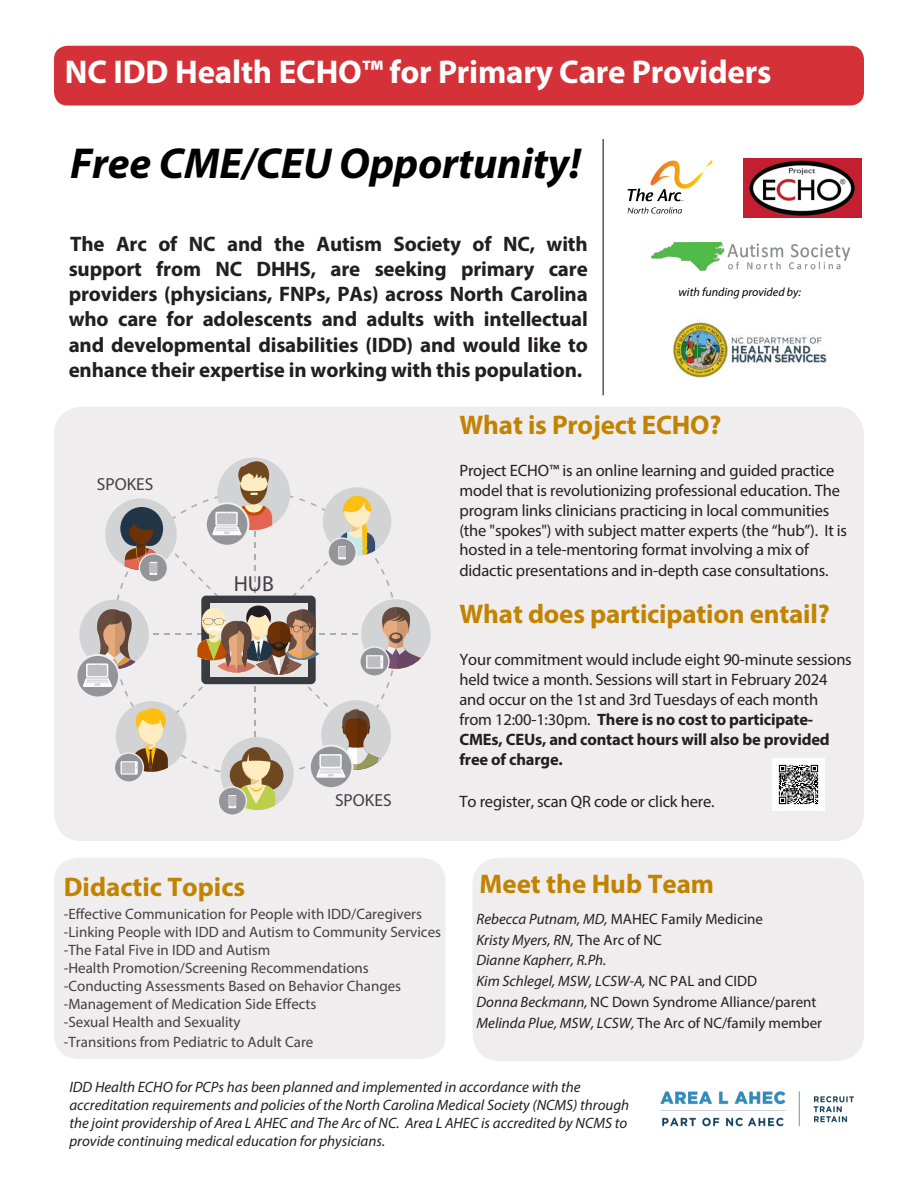
<style>
.page{position:relative;width:918px;height:1188px;background:#fff}
.page>*{position:absolute;margin:0;border:0;box-sizing:border-box;transform-origin:0 0}
.t1{font:italic 700 43.5px "Myriad Pro";letter-spacing:-.005em;color:#000}
.t2{font:700 33px "Myriad Pro";letter-spacing:-.005em;color:#fff}
.t3{font:700 27px "Myriad Pro";letter-spacing:-.005em;color:#c18300}
.t4{font:21.75px "Myriad Pro";color:#414042}
.t5{font:700 21px/25.2px "Myriad Pro";letter-spacing:-.01em;color:#231f20;text-align:justify}
.t6{font:17.4px "Myriad Pro";color:#414042}
.t7{font:16.5px/20.1px "Myriad Pro";letter-spacing:-.01em;color:#231f20}
.t8{font:italic 15px/20.9px "Myriad Pro";color:#231f20}
.t9{font:15px/18px "Myriad Pro";color:#414042}
.t10{font:italic 12px "Myriad Pro";color:#000}
.s1{font-weight:700}
.s2{font-style:normal}
</style>
<div class="page">
<div style="left:54px;top:46px;width:810px;height:60px;background:#d43238;border-radius:13px"></div>
<div style="left:54px;top:407px;width:810px;height:434px;background:#efedee;border-radius:28px"></div>
<div style="left:472px;top:858px;width:392px;height:203px;background:#efedee;border-radius:27px"></div>
<div style="left:54px;top:858px;width:391px;height:201px;background:#efedee"></div>
<div style="left:361px;top:599px;width:70px;height:70px;background:#d1d3d4;border-radius:50%"></div>
<div style="left:75px;top:654px;width:45px;height:45px;background:#f1edf2;border-radius:50%"></div>
<svg style="left:77px;top:656px;width:41px;height:40px"></svg>
<svg style="left:218px;top:786px;width:29px;height:30px"></svg>
<div style="left:219px;top:788px;width:27px;height:26px;background:#939598;border-radius:50%"></div>
<svg style="left:83px;top:457px;width:342px;height:353px"></svg>
<img style="left:744px;top:159px;width:118px;height:59px">
<hr style="left:602px;top:139px;width:2px;height:256px;background:#54575a">
<img style="left:660px;top:1091px;width:194px;height:36px">
<img style="left:652px;top:243px;width:198px;height:28px">
<img style="left:627px;top:160px;width:86px;height:54px">
<img style="left:672px;top:322px;width:155px;height:56px">
<img style="left:772px;top:759px;width:52px;height:52px">
<p class="t2" style="left:65px;top:51px;width:708px">NC IDD Health ECHO™ for Primary Care Providers</p>
<h1 class="t1" style="left:70px;top:135px;width:512px">Free CME/CEU Opportunity!</h1>
<p class="t5" style="left:69px;top:230px;width:521px">The Arc of NC and the Autism Society of NC, with support from NC DHHS, are seeking primary care providers (physicians, FNPs, PAs) across North Carolina who care for adolescents and adults with intellectual and developmental disabilities (IDD) and would like to enhance their expertise in working with this population.</p>
<p class="t10" style="left:678px;top:285px;width:124px">with funding provided by:</p>
<p class="t6" style="left:97px;top:474px;width:58px">SPOKES</p>
<p class="t4" style="left:234px;top:570px;width:42px">HUB</p>
<p class="t6" style="left:335px;top:789px;width:58px">SPOKES</p>
<h3 class="t3" style="left:459px;top:407px;width:264px">What is Project ECHO?</h3>
<p class="t7" style="left:459px;top:460px;width:389px">Project ECHO™ is an online learning and guided practice model that is revolutionizing professional education. The program links clinicians practicing in local communities (the "spokes") with subject matter experts (the “hub”). It is hosted in a tele-mentoring format involving a mix of didactic presentations and in-depth case consultations.</p>
<h3 class="t3" style="left:459px;top:596px;width:372px">What does participation entail?</h3>
<p class="t7" style="left:459px;top:650px;width:394px">Your commitment would include eight 90-minute sessions held twice a month. Sessions will start in February 2024 and occur on the 1st and 3rd Tuesdays of each month from 12:00-1:30pm. <span class="s1">There is no cost to participate-CMEs, CEUs, and contact hours will also be provided free of charge.</span></p>
<p class="t7" style="left:459px;top:791px;width:257px">To register, scan QR code or click here.</p>
<h3 class="t3" style="left:64px;top:869px;width:183px">Didactic Topics</h3>
<p class="t9" style="left:64px;top:905px;width:379px">-Effective Communication for People with IDD/Caregivers -Linking People with IDD and Autism to Community Services -The Fatal Five in IDD and Autism<br>-Health Promotion/Screening Recommendations -Conducting Assessments Based on Behavior Changes -Management of Medication Side Effects<br>-Sexual Health and Sexuality</p>
<p class="t9" style="left:64px;top:1033px;width:251px">-Transitions from Pediatric to Adult Care</p>
<p class="t3" style="left:480px;top:867px;width:236px">Meet the Hub Team</p>
<p class="t8" style="left:477px;top:908px;width:347px">Rebecca Putnam, MD, <span class="s2">MAHEC Family Medicine<br></span>Kristy Myers, RN, <span class="s2">The Arc of NC<br></span>Dianne Kapherr, R.Ph.<br>Kim Schlegel, MSW, LCSW-A, <span class="s2">NC PAL and CIDD<br></span>Donna Beckmann, <span class="s2">NC Down Syndrome Alliance/parent </span>Melinda Plue, MSW, LCSW, <span class="s2">The Arc of NC/family member</span></p>
<p class="t8" style="left:69px;top:1077px;width:561px;line-height:18px">IDD Health ECHO for PCPs has been planned and implemented in accordance with the accreditation requirements and policies of the North Carolina Medical Society (NCMS) through the joint providership of Area L AHEC and The Arc of NC. Area L AHEC is accredited by NCMS to provide continuing medical education for physicians.</p>
</div>
